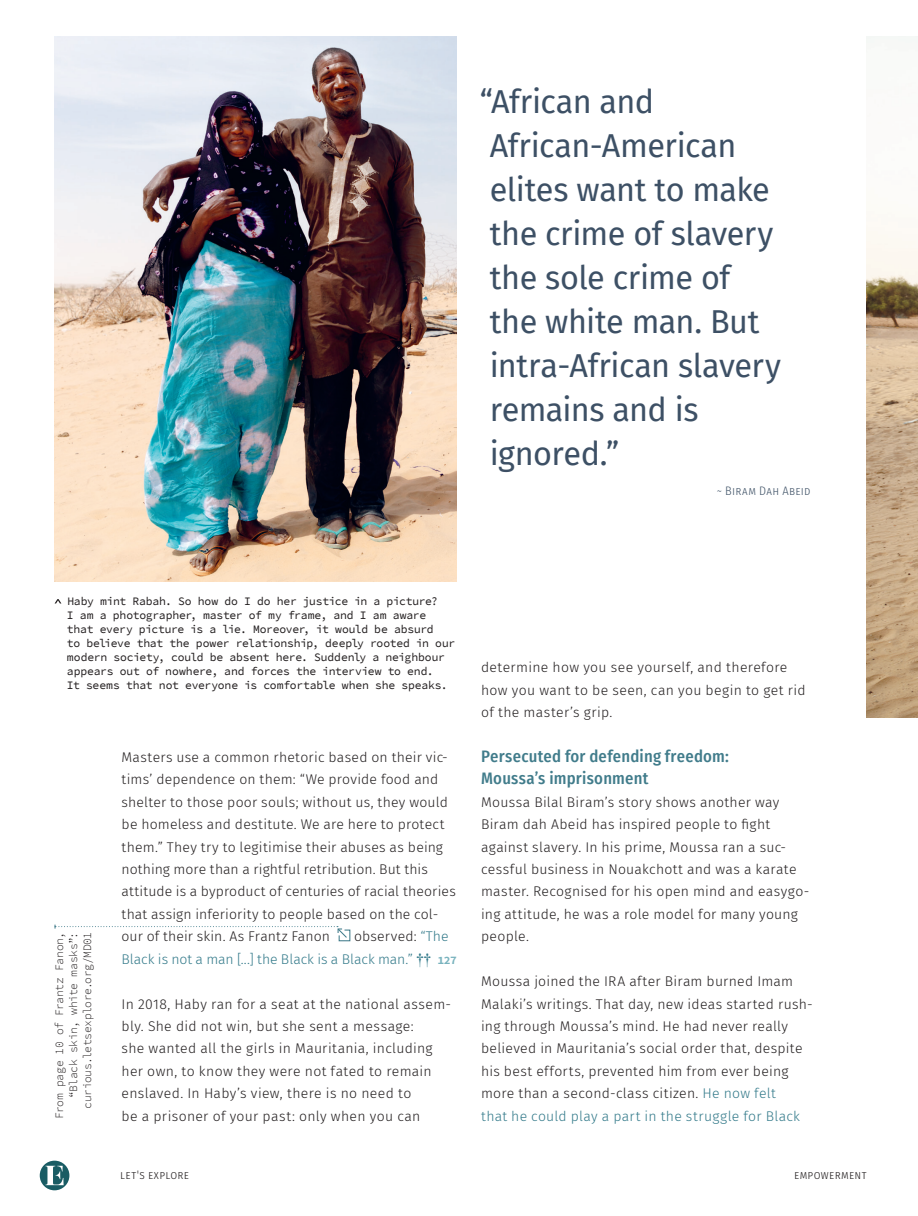
<style>
.page{position:relative;width:918px;height:1216px;background:#fff}
.page>*{position:absolute;margin:0;border:0;box-sizing:border-box;transform-origin:0 0}
.t1{font:32.38px/44.1px "Fira Sans";letter-spacing:-.015em;color:#3d5065}
.t2{font:500 16.62px/22.4px "Fira Sans Condensed";letter-spacing:.015em;color:#417c8b}
.t3{font:300 14px/22.4px "Fira Sans";letter-spacing:.02em;color:#231f20}
.t4{font:300 14px/22.4px "Fira Sans";letter-spacing:-.005em;color:#337a8a}
.t5{font:300 12.25px "Fira Sans Condensed";letter-spacing:.025em;color:#231f20}
.t6{font:300 12.25px "Fira Sans Condensed";letter-spacing:.025em;color:#3d5065}
.t7{font:11.38px/14px "Source Code Pro";letter-spacing:-.02em;color:#231f20}
.t8{font:300 11.38px/14px "Source Code Pro";letter-spacing:-.03em;color:#231f20;text-align:right}
.t9{font:700 11.38px "Source Code Pro";color:#79b3be}
.s1{color:#231f20}
.s2{font-family:"Times New Roman";font-size:15.75px;color:#337a8a}
.s3{color:#337a8a}
</style>
<div class="page">
<svg style="left:55px;top:599px;width:6px;height:4px"></svg>
<img style="left:867px;top:36px;width:51px;height:681px">
<img style="left:55px;top:36px;width:401px;height:545px">
<svg style="left:55px;top:924px;width:296px;height:17px"></svg>
<svg style="left:40px;top:1160px;width:29px;height:30px"></svg>
<h1 class="t1" style="left:490px;top:78px;width:293px;text-indent:-10px">“African and<br>African-American elites want to make the crime of slavery the sole crime of the white man. But intra-African slavery remains and is ignored.”</h1>
<p class="t6" style="left:717px;top:482px;width:95px">~ Biram Dah Abeid</p>
<p class="t7" style="left:67px;top:594px;width:390px">Haby mint Rabah. So how do I do her justice in a picture?<br>I am a photographer, master of my frame, and I am aware that every picture is a lie. Moreover, it would be absurd<br>to believe that the power relationship, deeply rooted in our modern society, could be absent here. Suddenly a neighbour appears out of nowhere, and forces the interview to end.<br>It seems that not everyone is comfortable when she speaks.</p>
<p class="t8" style="left:53px;top:1119px;width:189px;rotate:-90deg">From page 10 of Frantz Fanon, “Black skin, white masks”: curious.letsexplore.org/MD01</p>
<p class="t3" style="left:122px;top:745px;width:336px">Masters use a common rhetoric based on their vic&shy;tims’ dependence on them: “We provide food and shelter to those poor souls; without us, they would be homeless and destitute. We are here to protect them.” They try to legitimise their abuses as being nothing more than a rightful retribution. But this attitude is a byproduct of centuries of racial theories that assign inferiority to people based on the col&shy;our of their skin. As Frantz Fanon</p>
<p class="t4" style="left:122px;top:925px;width:328px;text-indent:232px"><span class="s1">observed:</span> “The<br>Black is not a man [...] the Black is a Black man.”</p>
<p class="t3" style="left:122px;top:992px;width:331px">In 2018, Haby ran for a seat at the national assem&shy;bly. She did not win, but she sent a message:<br>she wanted all the girls in Mauritania, including her own, to know they were not fated to remain enslaved. In Haby’s view, there is no need to<br>be a prisoner of your past: only when you can</p>
<p class="t9" style="left:416px;top:952px;width:42px"><span class="s2">††</span> 127</p>
<p class="t3" style="left:481px;top:656px;width:326px">determine how you see yourself, and therefore how you want to be seen, can you begin to get rid of the master’s grip.</p>
<p class="t2" style="left:481px;top:744px;width:249px">Persecuted for defending freedom:<br>Moussa’s imprisonment</p>
<p class="t3" style="left:481px;top:790px;width:330px">Moussa Bilal Biram’s story shows another way Biram dah Abeid has inspired people to fight against slavery. In his prime, Moussa ran a suc&shy;cessful business in Nouakchott and was a karate master. Recognised for his open mind and easygo&shy;ing attitude, he was a role model for many young people.</p>
<p class="t3" style="left:481px;top:969px;width:333px">Moussa joined the IRA after Biram burned Imam Malaki’s writings. That day, new ideas started rush&shy;ing through Moussa’s mind. He had never really believed in Mauritania’s social order that, despite his best efforts, prevented him from ever being more than a second-class citizen. <span class="s3">He now felt<br>that he could play a part in the struggle for Black</span></p>
<p class="t5" style="left:120px;top:1166px;width:70px">let's explore</p>
<p class="t5" style="left:794px;top:1166px;width:74px">empowerment</p>
</div>
